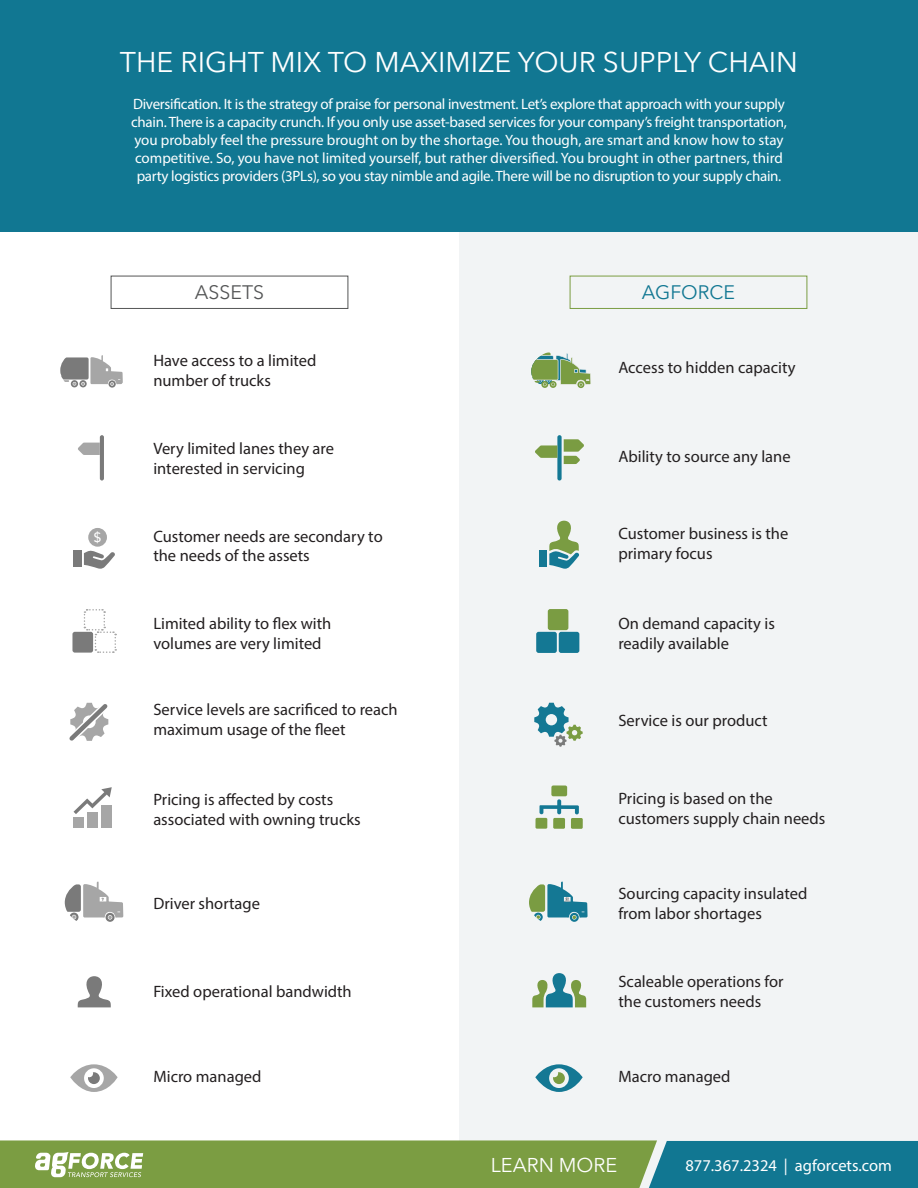
<style>
.page{position:relative;width:918px;height:1188px;background:#fff}
.page>*{position:absolute;margin:0;border:0;box-sizing:border-box;transform-origin:0 0}
.t1{font:28.5px "Avenir Next";color:#fff}
.t2{font:19.95px "Avenir Next";color:#fff}
.t3{font:19.5px "Avenir Next";color:#117792}
.t4{font:19.5px "Avenir Next";color:#545556}
.t5{font:16.5px/19.8px "Myriad Pro";color:#231f20}
.t6{font:16.5px "Myriad Pro";color:#fff}
.t7{font:15px/18px "Myriad Pro";letter-spacing:-.02em;color:#fff;text-align:center}
.t8{font:500 13.5px "Avenir";color:#fff}
.t9{font:900 4.5px "Avenir";color:#7a7a7a}
</style>
<div class="page">
<div style="left:459px;top:207px;width:459px;height:981px;background:#eff2f3"></div>
<div style="left:0;top:0;width:918px;height:232px;background:#117792"></div>
<div style="left:111px;top:276px;width:237px;height:33px;border:1px solid #545555"></div>
<div style="left:570px;top:276px;width:237px;height:33px;border:1px solid #7b9d42"></div>
<div style="left:539px;top:551px;width:8px;height:16px;background:#147894"></div>
<svg style="left:549px;top:521px;width:30px;height:48px"></svg>
<svg style="left:84px;top:550px;width:31px;height:19px"></svg>
<div style="left:74px;top:550px;width:8px;height:17px;background:#7a7a7a"></div>
<div style="left:88px;top:528px;width:19px;height:19px;background:#a6a6a6;border-radius:50%"></div>
<svg style="left:564px;top:439px;width:20px;height:25px"></svg>
<div style="left:557px;top:435px;width:5px;height:46px;background:#147894;border-radius:2px"></div>
<svg style="left:535px;top:445px;width:22px;height:13px"></svg>
<hr style="left:100px;top:435px;width:4px;height:46px;background:#7a7a7a;border-radius:2px">
<svg style="left:78px;top:443px;width:22px;height:12px"></svg>
<div style="left:536px;top:632px;width:21px;height:21px;background:#147894;border-radius:2px"></div>
<div style="left:559px;top:632px;width:20px;height:21px;background:#147894;border-radius:2px"></div>
<div style="left:548px;top:609px;width:20px;height:21px;background:#7a9c42;border-radius:2px"></div>
<div style="left:72px;top:632px;width:21px;height:21px;background:#7a7a7a;border-radius:2px"></div>
<svg style="left:83px;top:609px;width:34px;height:44px"></svg>
<svg style="left:535px;top:1064px;width:48px;height:28px"></svg>
<svg style="left:70px;top:1064px;width:48px;height:28px"></svg>
<svg style="left:532px;top:973px;width:54px;height:34px"></svg>
<svg style="left:78px;top:976px;width:33px;height:31px"></svg>
<div style="left:551px;top:785px;width:16px;height:11px;background:#7a9c42;border-radius:2px"></div>
<div style="left:535px;top:818px;width:12px;height:11px;background:#7a9c42"></div>
<div style="left:571px;top:818px;width:12px;height:11px;background:#7a9c42"></div>
<svg style="left:539px;top:799px;width:40px;height:15px"></svg>
<div style="left:553px;top:818px;width:12px;height:11px;background:#7a9c42"></div>
<svg style="left:69px;top:702px;width:40px;height:39px"></svg>
<svg style="left:534px;top:703px;width:49px;height:44px"></svg>
<svg style="left:531px;top:353px;width:60px;height:35px"></svg>
<svg style="left:60px;top:355px;width:63px;height:33px"></svg>
<div style="left:73px;top:818px;width:11px;height:10px;background:#a6a6a6"></div>
<div style="left:87px;top:813px;width:11px;height:15px;background:#a6a6a6"></div>
<div style="left:101px;top:806px;width:11px;height:22px;background:#a6a6a6"></div>
<svg style="left:74px;top:787px;width:38px;height:27px"></svg>
<svg style="left:0;top:1140px;width:918px;height:48px;background:#649761"></svg>
<svg style="left:529px;top:882px;width:59px;height:40px"></svg>
<svg style="left:65px;top:882px;width:58px;height:40px"></svg>
<p class="t1" style="left:120px;top:38px;width:680px">THE RIGHT MIX TO MAXIMIZE YOUR SUPPLY CHAIN</p>
<p class="t7" style="left:131px;top:95px;width:657px">Diversification. It is the strategy of praise for personal investment. Let’s explore that approach with your supply chain. There is a capacity crunch. If you only use asset-based services for your company’s freight transportation, you probably feel the pressure brought on by the shortage. You though, are smart and know how to stay competitive. So, you have not limited yourself, but rather diversified. You brought in other partners, third party logistics providers (3PLs), so you stay nimble and agile. There will be no disruption to your supply chain.</p>
<p class="t8" style="left:94px;top:526px;width:9px">$</p>
<p class="t9" style="left:102px;top:895px;width:4px">?</p>
<p class="t4" style="left:195px;top:275px;width:71px">ASSETS</p>
<p class="t3" style="left:642px;top:275px;width:95px">AGFORCE</p>
<p class="t5" style="left:153px;top:350px;width:165px">Have access to a limited number of trucks</p>
<p class="t5" style="left:618px;top:358px;width:179px">Access to hidden capacity</p>
<p class="t5" style="left:153px;top:438px;width:182px">Very limited lanes they are interested in servicing</p>
<p class="t5" style="left:618px;top:446px;width:174px">Ability to source any lane</p>
<p class="t5" style="left:153px;top:526px;width:231px">Customer needs are secondary to the needs of the assets</p>
<p class="t5" style="left:618px;top:524px;width:171px">Customer business is the primary focus</p>
<p class="t5" style="left:153px;top:614px;width:180px">Limited ability to flex with volumes are very limited</p>
<p class="t5" style="left:618px;top:613px;width:158px">On demand capacity is readily available</p>
<p class="t5" style="left:153px;top:699px;width:246px">Service levels are sacrificed to reach maximum usage of the fleet</p>
<p class="t5" style="left:618px;top:711px;width:151px">Service is our product</p>
<p class="t5" style="left:153px;top:789px;width:209px">Pricing is affected by costs associated with owning trucks</p>
<p class="t5" style="left:618px;top:788px;width:209px">Pricing is based on the customers supply chain needs</p>
<p class="t5" style="left:153px;top:894px;width:108px">Driver shortage</p>
<p class="t5" style="left:618px;top:883px;width:190px">Sourcing capacity insulated from labor shortages</p>
<p class="t5" style="left:153px;top:981px;width:200px">Fixed operational bandwidth</p>
<p class="t5" style="left:618px;top:971px;width:167px">Scaleable operations for the customers needs</p>
<p class="t5" style="left:153px;top:1066px;width:110px">Micro managed</p>
<p class="t5" style="left:618px;top:1066px;width:114px">Macro managed</p>
<p class="t2" style="left:491px;top:1148px;width:128px">LEARN MORE</p>
<p class="t6" style="left:686px;top:1155px;width:208px">877.367.2324 | agforcets.com</p>
</div>
